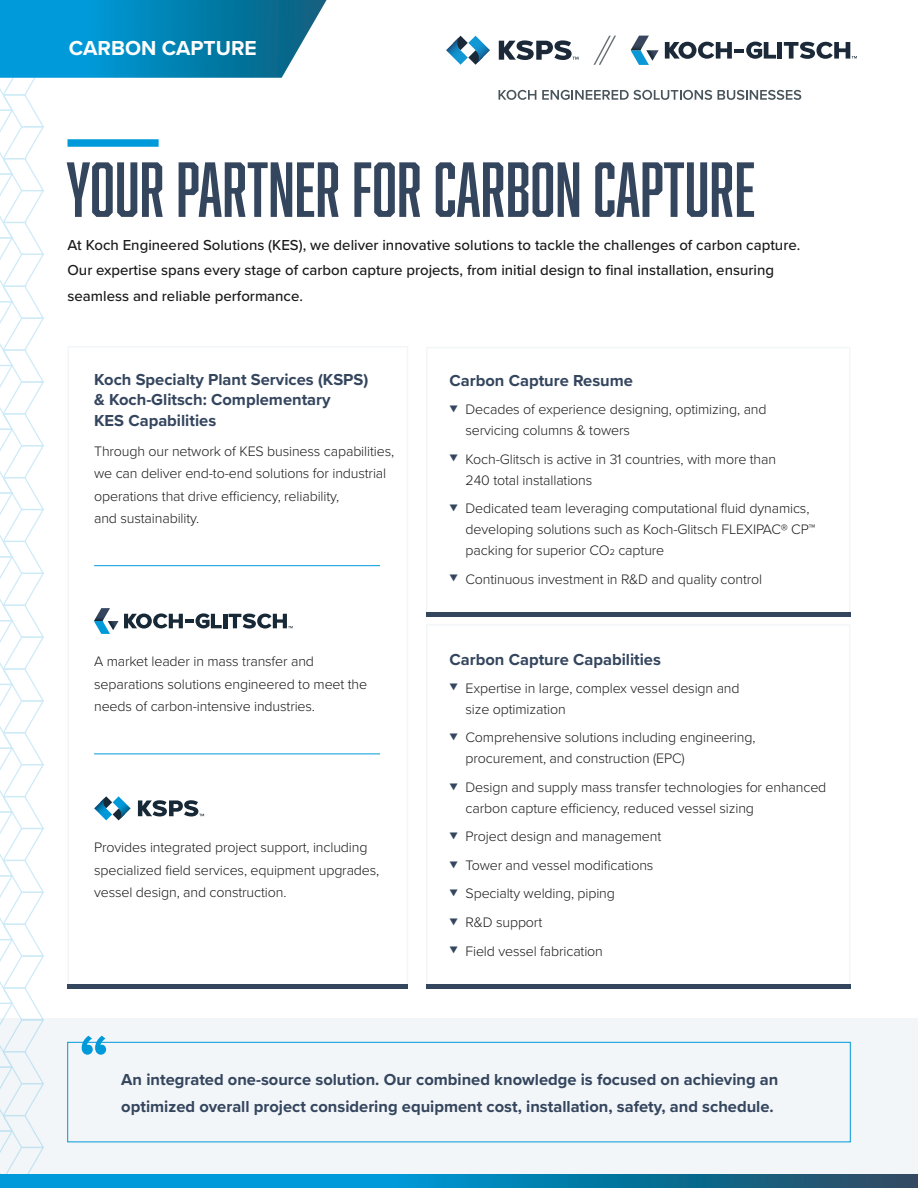
<style>
.page{position:relative;width:918px;height:1188px;background:#fff}
.page>*{position:absolute;margin:0;border:0;box-sizing:border-box;transform-origin:0 0}
.t1{font:71.7px "Abolition";color:#34455e}
.copy{font:700 66px "Proxima Nova";color:#009ada}
.t2{font:700 21px "Proxima Nova";color:#fff}
.copy-2{font:700 16.5px/27px "Proxima Nova";color:#34455e}
.copy-3{font:500 15px/25.5px "Proxima Nova";color:#191a19}
.Bullets{font:300 14.25px/21px "Proxima Nova";letter-spacing:-.01em;color:#191a19}
</style>
<div class="page">
<div style="left:426px;top:624px;width:424px;height:364px;background:#fff;border:2px solid #f3f6f8"></div>
<div style="left:0;top:1018px;width:918px;height:170px;background:#f3f6f8"></div>
<svg style="left:593px;top:36px;width:23px;height:29px"></svg>
<svg style="left:446px;top:36px;width:44px;height:29px"></svg>
<svg style="left:499px;top:40px;width:79px;height:20px"></svg>
<hr style="left:778px;top:42px;width:4px;height:17px;background:#1b2938">
<svg style="left:665px;top:42px;width:111px;height:17px"></svg>
<svg style="left:784px;top:42px;width:73px;height:17px"></svg>
<svg style="left:631px;top:36px;width:28px;height:29px"></svg>
<svg style="left:499px;top:90px;width:37px;height:10px"></svg>
<svg style="left:542px;top:90px;width:259px;height:10px"></svg>
<svg style="left:327px;top:1174px;width:591px;height:14px;background:#0c749e"></svg>
<hr style="left:426px;top:984px;width:424px;height:4px;background:#34455e">
<hr style="left:67px;top:984px;width:341px;height:4px;background:#34455e">
<div style="left:426px;top:347px;width:424px;height:270px;background:#fff;border:2px solid #f3f6f8"></div>
<hr style="left:426px;top:613px;width:424px;height:4px;background:#34455e">
<hr style="left:94px;top:565px;width:286px;height:1px;background:#009ada">
<hr style="left:94px;top:754px;width:286px;height:1px;background:#009ada">
<svg style="left:0;top:0;width:327px;height:1188px"></svg>
<div style="left:68px;top:1042px;width:782px;height:100px;border:1px solid #009ada"></div>
<p class="t2" style="left:69px;top:32px;width:189px">CARBON CAPTURE</p>
<p class="t1" style="left:66px;top:148px;width:691px">YOUR PARTNER FOR CARBON CAPTURE</p>
<p class="copy-3" style="left:68px;top:232px;width:734px">At Koch Engineered Solutions (KES), we deliver innovative solutions to tackle the challenges of carbon capture.<br>Our expertise spans every stage of carbon capture projects, from initial design to final installation, ensuring seamless and reliable performance.</p>
<p class="copy-2" style="left:94px;top:369px;width:276px;line-height:19.8px">Koch Specialty Plant Services (KSPS) &amp; Koch-Glitsch: Complementary</p>
<p class="copy-2" style="left:94px;top:407px;width:124px">KES Capabilities</p>
<p class="Bullets" style="left:94px;top:439px;width:302px;line-height:22.5px">Through our network of KES business capabilities, we can deliver end-to-end solutions for industrial operations that drive efficiency, reliability,<br>and sustainability.</p>
<p class="Bullets" style="left:94px;top:650px;width:275px;line-height:22.5px">A market leader in mass transfer and separations solutions engineered to meet the needs of carbon-intensive industries.</p>
<p class="Bullets" style="left:94px;top:836px;width:287px;line-height:22.5px">Provides integrated project support, including specialized field services, equipment upgrades, vessel design, and construction.</p>
<p class="copy" style="left:79px;top:1009px;width:32px">“</p>
<p class="copy-2" style="left:450px;top:367px;width:185px">Carbon Capture Resume</p>
<p class="Bullets" style="left:466px;top:398px;width:303px;text-indent:-16px"><sup>▼</sup> Decades of experience designing, optimizing, and servicing columns &amp; towers</p>
<p class="Bullets" style="left:466px;top:448px;width:312px;text-indent:-16px"><sup>▼</sup> Koch-Glitsch is active in 31 countries, with more than<br>240 total installations</p>
<p class="Bullets" style="left:466px;top:497px;width:351px;text-indent:-16px"><sup>▼</sup> Dedicated team leveraging computational fluid dynamics, developing solutions such as Koch-Glitsch FLEXIPAC® CP™ packing for superior CO2 capture</p>
<p class="Bullets" style="left:450px;top:568px;width:314px"><sup>▼</sup> Continuous investment in R&amp;D and quality control</p>
<p class="copy-2" style="left:450px;top:646px;width:213px">Carbon Capture Capabilities</p>
<p class="Bullets" style="left:466px;top:677px;width:276px;text-indent:-16px"><sup>▼</sup> Expertise in large, complex vessel design and size optimization</p>
<p class="Bullets" style="left:466px;top:726px;width:291px;text-indent:-16px"><sup>▼</sup> Comprehensive solutions including engineering, procurement, and construction (EPC)</p>
<p class="Bullets" style="left:466px;top:776px;width:362px;text-indent:-16px"><sup>▼</sup> Design and supply mass transfer technologies for enhanced carbon capture efficiency, reduced vessel sizing</p>
<p class="Bullets" style="left:450px;top:825px;width:213px"><sup>▼</sup> Project design and management</p>
<p class="Bullets" style="left:450px;top:854px;width:205px"><sup>▼</sup> Tower and vessel modifications</p>
<p class="Bullets" style="left:450px;top:882px;width:167px"><sup>▼</sup> Specialty welding, piping</p>
<p class="Bullets" style="left:450px;top:911px;width:94px"><sup>▼</sup> R&amp;D support</p>
<p class="Bullets" style="left:450px;top:940px;width:155px"><sup>▼</sup> Field vessel fabrication</p>
<p class="copy-2" style="left:121px;top:1066px;width:659px">An integrated one-source solution. Our combined knowledge is focused on achieving an optimized overall project considering equipment cost, installation, safety, and schedule.</p>
</div>
